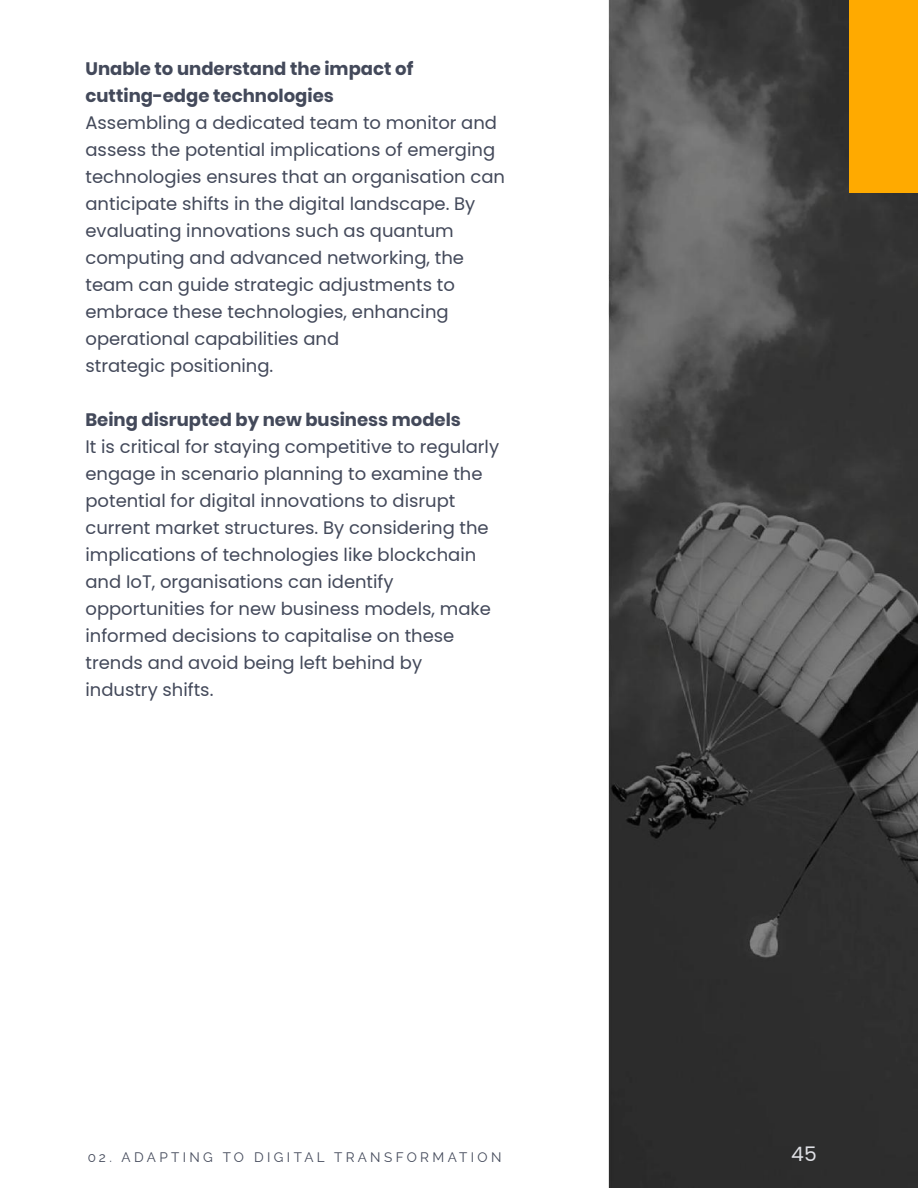
<style>
.page{position:relative;width:918px;height:1188px;background:#fff}
.page>*{position:absolute;margin:0;border:0;box-sizing:border-box;transform-origin:0 0}
.t1{font:20.25px "Poppins";color:#dfe0e5}
.t2{font:18px/27px "Poppins";color:#43495a}
.t3{font:700 18px/27px "Poppins";color:#43495a}
.t4{font:13.5px "Raleway";letter-spacing:.25em;color:#43495a}
</style>
<div class="page">
<img style="left:608px;top:0;width:310px;height:1188px">
<div style="left:849px;top:0;width:69px;height:192px;background:#fa0"></div>
<p class="t3" style="left:85px;top:56px;width:329px">Unable to understand the impact of cutting-edge technologies</p>
<p class="t2" style="left:85px;top:110px;width:421px">Assembling a dedicated team to monitor and assess the potential implications of emerging technologies ensures that an organisation can anticipate shifts in the digital landscape. By evaluating innovations such as quantum computing and advanced networking, the team can guide strategic adjustments to embrace these technologies, enhancing operational capabilities and<br>strategic positioning.</p>
<p class="t3" style="left:85px;top:407px;width:377px">Being disrupted by new business models</p>
<p class="t2" style="left:85px;top:434px;width:415px">It is critical for staying competitive to regularly engage in scenario planning to examine the potential for digital innovations to disrupt current market structures. By considering the implications of technologies like blockchain and IoT, organisations can identify opportunities for new business models, make informed decisions to capitalise on these trends and avoid being left behind by<br>industry shifts.</p>
<p class="t4" style="left:87px;top:1150px;width:416px">02. ADAPTING TO DIGITAL TRANSFORMATION</p>
<p class="t1" style="left:791px;top:1145px;width:27px">45</p>
</div>
